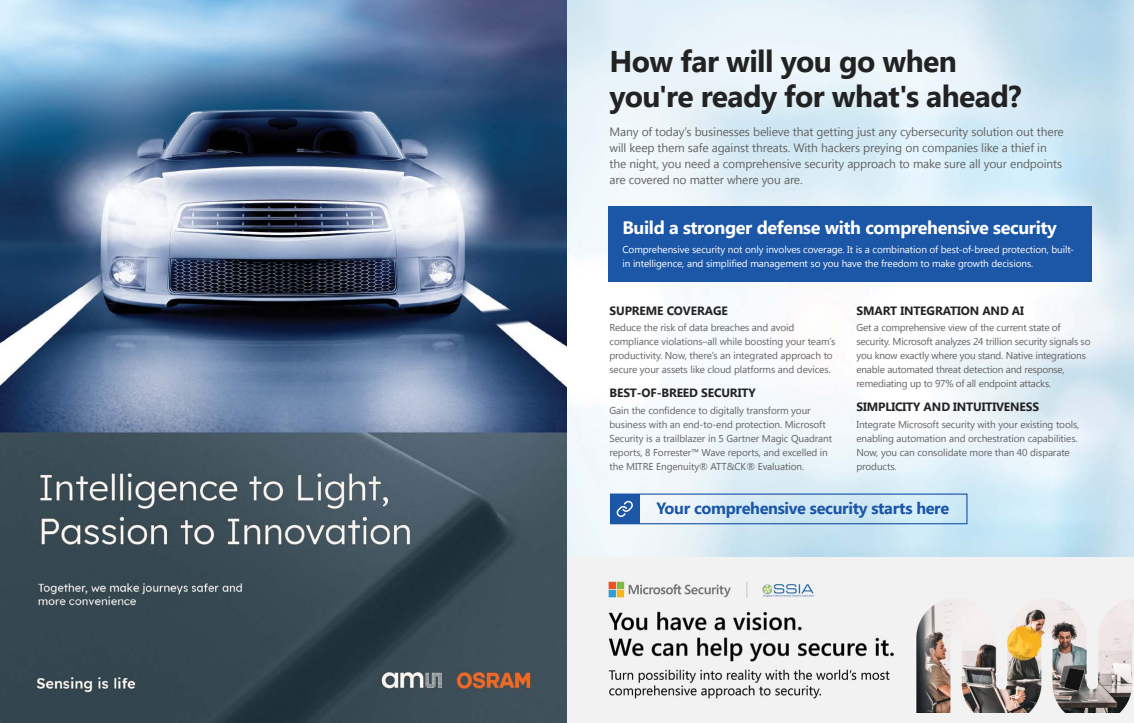
<style>
.page{position:relative;width:1134px;height:723px;background:#fff}
.page>*{position:absolute;margin:0;border:0;box-sizing:border-box;transform-origin:0 0}
.t1{font:700 30px/35px "Segoe UI";letter-spacing:-.02em;color:#222}
.t2{font:700 18px "Segoe UI";letter-spacing:-.02em;color:#fff}
.t3{font:700 16.3px "Segoe UI";letter-spacing:-.02em;color:#1b56a7}
.t4{font:12px/16px "Segoe UI";letter-spacing:-.01em;color:#626262}
.t5{font:700 12px "Segoe UI";letter-spacing:-.01em;color:#222}
.t6{font:10px/14px "Segoe UI";letter-spacing:-.01em;color:#626262}
.t7{font:10px/14px "Segoe UI";letter-spacing:-.01em;color:#fff}
</style>
<div class="page">
<img style="left:567px;top:0;width:567px;height:557px">
<div style="left:558px;top:557px;width:576px;height:166px;background:#f2f2f2"></div>
<img style="left:608px;top:580px;width:526px;height:132px">
<div style="left:610px;top:494px;width:30px;height:30px;background:#1b56a7"></div>
<div style="left:608px;top:206px;width:483px;height:76px;background:#1b56a7"></div>
<div style="left:610px;top:493px;width:357px;height:31px;border:1px solid #1b56a7"></div>
<svg style="left:617px;top:500px;width:16px;height:17px"></svg>
<img style="left:0;top:0;width:567px;height:723px">
<h1 class="t1" style="left:609px;top:44px;width:414px">How far will you go when you're ready for what's ahead?</h1>
<p class="t4" style="left:609px;top:124px;width:456px">Many of today’s businesses believe that getting just any cybersecurity solution out there will keep them safe against threats. With hackers preying on companies like a thief in the night, you need a comprehensive security approach to make sure all your endpoints are covered no matter where you are.</p>
<h2 class="t2" style="left:622px;top:217px;width:436px">Build a stronger defense with comprehensive security</h2>
<p class="t7" style="left:622px;top:242px;width:453px">Comprehensive security not only involves coverage. It is a combination of best-of-breed protection, built&shy;in intelligence, and simplified management so you have the freedom to make growth decisions.</p>
<p class="t5" style="left:609px;top:303px;width:120px">SUPREME COVERAGE</p>
<p class="t6" style="left:609px;top:320px;width:227px">Reduce the risk of data breaches and avoid compliance violations–all while boosting your team’s productivity. Now, there’s an integrated approach to secure your assets like cloud platforms and devices.</p>
<p class="t5" style="left:609px;top:386px;width:148px">BEST-OF-BREED SECURITY</p>
<p class="t6" style="left:609px;top:403px;width:224px">Gain the confidence to digitally transform your business with an end-to-end protection. Microsoft Security is a trailblazer in 5 Gartner Magic Quadrant reports, 8 Forrester™ Wave reports, and excelled in the MITRE Engenuity® ATT&amp;CK® Evaluation.</p>
<p class="t5" style="left:856px;top:303px;width:169px">SMART INTEGRATION AND AI</p>
<p class="t6" style="left:856px;top:320px;width:236px">Get a comprehensive view of the current state of security. Microsoft analyzes 24 trillion security signals so you know exactly where you stand. Native integrations enable automated threat detection and response, remediating up to 97% of all endpoint attacks.</p>
<p class="t5" style="left:856px;top:400px;width:184px">SIMPLICITY AND INTUITIVENESS</p>
<p class="t6" style="left:856px;top:417px;width:224px">Integrate Microsoft security with your existing tools, enabling automation and orchestration capabilities.<br>Now, you can consolidate more than 40 disparate products.</p>
<h3 class="t3" style="left:656px;top:499px;width:294px">Your comprehensive security starts here</h3>
</div>
